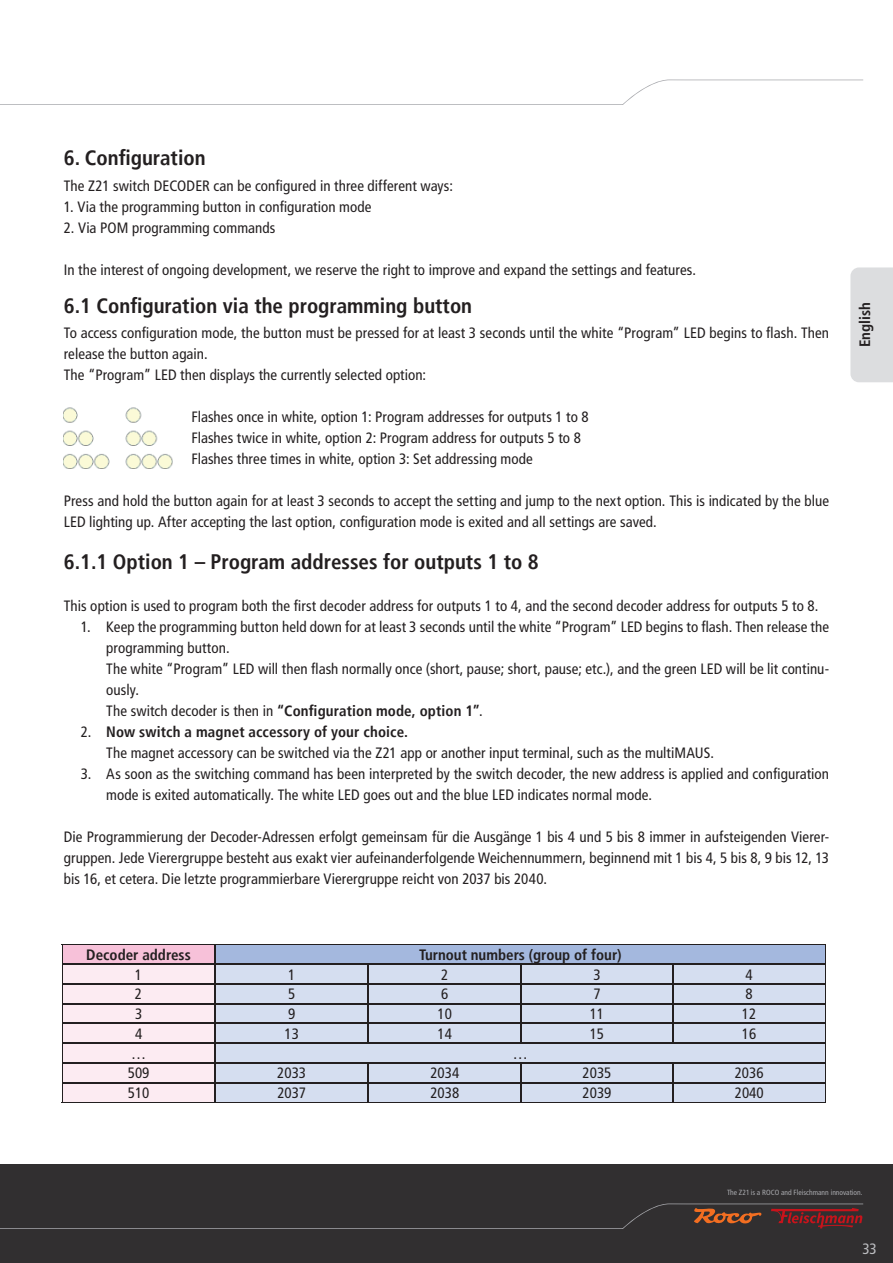
<style>
.page{position:relative;width:893px;height:1263px;background:#fff}
.page>*{position:absolute;margin:0;border:0;box-sizing:border-box;transform-origin:0 0}
.t1{font:700 condensed 21px "Frutiger LT";color:#231f20}
.t2{font:condensed 15px/21px "Frutiger LT";letter-spacing:.005em;color:#231f20}
.t3{font:700 condensed 15px "Frutiger LT";color:#231f20}
.t4{font:condensed 15px "Frutiger LT";color:#bcbdc0}
.t5{font:condensed 7.5px "Frutiger LT";color:#a8a9ad}
.s1{font-weight:700}
</style>
<div class="page">
<div style="left:0;top:1165px;width:893px;height:98px;background:#312f30"></div>
<svg style="left:0;top:80px;width:863px;height:25px"></svg>
<div style="left:850px;top:267px;width:43px;height:115px;background:#dcdddf"></div>
<svg style="left:0;top:1203px;width:863px;height:26px"></svg>
<img style="left:64px;top:407px;width:109px;height:61px">
<div style="left:215px;top:944px;width:611px;height:20px;background:#a4b8de"></div>
<div style="left:216px;top:965px;width:609px;height:137px;background:#d5def0"></div>
<hr style="left:215px;top:963px;width:153px;height:2px;background:#231f20">
<hr style="left:368px;top:963px;width:153px;height:2px;background:#231f20">
<hr style="left:521px;top:963px;width:152px;height:2px;background:#231f20">
<hr style="left:673px;top:963px;width:152px;height:2px;background:#231f20">
<hr style="left:215px;top:983px;width:153px;height:2px;background:#231f20">
<hr style="left:368px;top:983px;width:153px;height:2px;background:#231f20">
<hr style="left:521px;top:983px;width:152px;height:2px;background:#231f20">
<hr style="left:673px;top:983px;width:152px;height:2px;background:#231f20">
<hr style="left:215px;top:1003px;width:153px;height:1px;background:#231f20">
<hr style="left:368px;top:1003px;width:153px;height:1px;background:#231f20">
<hr style="left:521px;top:1003px;width:152px;height:1px;background:#231f20">
<hr style="left:673px;top:1003px;width:152px;height:1px;background:#231f20">
<hr style="left:215px;top:1023px;width:153px;height:1px;background:#231f20">
<hr style="left:368px;top:1023px;width:153px;height:1px;background:#231f20">
<svg style="left:367px;top:965px;width:2px;height:77px"></svg>
<hr style="left:521px;top:1023px;width:152px;height:1px;background:#231f20">
<svg style="left:520px;top:965px;width:2px;height:77px"></svg>
<hr style="left:673px;top:1023px;width:152px;height:1px;background:#231f20">
<svg style="left:672px;top:965px;width:1px;height:77px"></svg>
<hr style="left:215px;top:1042px;width:153px;height:2px;background:#231f20">
<hr style="left:368px;top:1042px;width:153px;height:2px;background:#231f20">
<hr style="left:521px;top:1042px;width:152px;height:2px;background:#231f20">
<hr style="left:673px;top:1042px;width:152px;height:2px;background:#231f20">
<hr style="left:215px;top:1062px;width:153px;height:2px;background:#231f20">
<hr style="left:368px;top:1062px;width:153px;height:2px;background:#231f20">
<hr style="left:521px;top:1062px;width:152px;height:2px;background:#231f20">
<hr style="left:673px;top:1062px;width:152px;height:2px;background:#231f20">
<hr style="left:215px;top:1082px;width:153px;height:1px;background:#231f20">
<hr style="left:368px;top:1082px;width:153px;height:1px;background:#231f20">
<svg style="left:367px;top:1064px;width:2px;height:38px"></svg>
<hr style="left:521px;top:1082px;width:152px;height:1px;background:#231f20">
<svg style="left:520px;top:1064px;width:2px;height:38px"></svg>
<hr style="left:673px;top:1082px;width:152px;height:1px;background:#231f20">
<svg style="left:672px;top:1064px;width:1px;height:38px"></svg>
<hr style="left:62px;top:944px;width:153px;height:1px;background:#231f20">
<hr style="left:215px;top:944px;width:153px;height:1px;background:#231f20">
<hr style="left:368px;top:944px;width:153px;height:1px;background:#231f20">
<hr style="left:521px;top:944px;width:152px;height:1px;background:#231f20">
<hr style="left:673px;top:944px;width:153px;height:1px;background:#231f20">
<svg style="left:62px;top:945px;width:154px;height:157px;background:#e2cfd7"></svg>
<svg style="left:825px;top:945px;width:1px;height:157px"></svg>
<hr style="left:62px;top:1102px;width:153px;height:1px;background:#231f20">
<hr style="left:215px;top:1102px;width:153px;height:1px;background:#231f20">
<hr style="left:368px;top:1102px;width:153px;height:1px;background:#231f20">
<hr style="left:521px;top:1102px;width:152px;height:1px;background:#231f20">
<hr style="left:673px;top:1102px;width:153px;height:1px;background:#231f20">
<h1 class="t1" style="left:64px;top:145px;width:143px">6. Configuration</h1>
<p class="t2" style="left:64px;top:175px;width:391px">The Z21 switch DECODER can be configured in three different ways:</p>
<p class="t2" style="left:64px;top:196px;width:309px">1. Via the programming button in configuration mode</p>
<p class="t2" style="left:64px;top:217px;width:213px">2. Via POM programming commands</p>
<p class="t2" style="left:64px;top:259px;width:634px">In the interest of ongoing development, we reserve the right to improve and expand the settings and features.</p>
<h1 class="t1" style="left:64px;top:293px;width:410px">6.1 Configuration via the programming button</h1>
<p class="t2" style="left:64px;top:322px;width:767px">To access configuration mode, the button must be pressed for at least 3 seconds until the white “Program” LED begins to flash. Then release the button again.<br>The “Program” LED then displays the currently selected option:</p>
<p class="t2" style="left:191px;top:406px;width:399px">Flashes once in white, option 1: Program addresses for outputs 1 to 8<br>Flashes twice in white, option 2: Program address for outputs 5 to 8<br>Flashes three times in white, option 3: Set addressing mode</p>
<p class="t2" style="left:64px;top:490px;width:767px">Press and hold the button again for at least 3 seconds to accept the setting and jump to the next option. This is indicated by the blue<br>LED lighting up. After accepting the last option, configuration mode is exited and all settings are saved.</p>
<h1 class="t1" style="left:64px;top:549px;width:476px">6.1.1 Option 1 – Program addresses for outputs 1 to 8</h1>
<p class="t2" style="left:64px;top:595px;width:756px">This option is used to program both the first decoder address for outputs 1 to 4, and the second decoder address for outputs 5 to 8.</p>
<p class="t2" style="left:106px;top:616px;width:724px;text-indent:-26px">1. Keep the programming button held down for at least 3 seconds until the white “Program” LED begins to flash. Then release the programming button.<br>The white “Program” LED will then flash normally once (short, pause; short, pause; etc.), and the green LED will be lit continu&shy;ously.<br>The switch decoder is then in <span class="s1">“Configuration mode, option 1”</span>.</p>
<p class="t2" style="left:106px;top:721px;width:609px;text-indent:-26px">2. <span class="s1">Now switch a magnet accessory of your choice.<br></span>The magnet accessory can be switched via the Z21 app or another input terminal, such as the multiMAUS.</p>
<p class="t2" style="left:106px;top:763px;width:724px;text-indent:-26px">3. As soon as the switching command has been interpreted by the switch decoder, the new address is applied and configuration mode is exited automatically. The white LED goes out and the blue LED indicates normal mode.</p>
<p class="t2" style="left:64px;top:826px;width:767px;text-align:justify">Die Programmierung der Decoder-Adressen erfolgt gemeinsam für die Ausgänge 1 bis 4 und 5 bis 8 immer in aufsteigenden Vierer&shy;gruppen. Jede Vierergruppe besteht aus exakt vier aufeinanderfolgende Weichennummern, beginnend mit 1 bis 4, 5 bis 8, 9 bis 12, 13 bis 16, et cetera. Die letzte programmierbare Vierergruppe reicht von 2037 bis 2040.</p>
<p class="t3" style="left:86px;top:946px;width:106px">Decoder address</p>
<p class="t3" style="left:419px;top:946px;width:204px">Turnout numbers (group of four)</p>
<p class="t2" style="left:135px;top:964px;width:9px">1</p>
<p class="t2" style="left:288px;top:964px;width:9px">1</p>
<p class="t2" style="left:441px;top:964px;width:9px">2</p>
<p class="t2" style="left:593px;top:964px;width:9px">3</p>
<p class="t2" style="left:745px;top:964px;width:9px">4</p>
<p class="t2" style="left:135px;top:984px;width:9px">2</p>
<p class="t2" style="left:288px;top:984px;width:9px">5</p>
<p class="t2" style="left:441px;top:984px;width:9px">6</p>
<p class="t2" style="left:593px;top:984px;width:9px">7</p>
<p class="t2" style="left:745px;top:984px;width:9px">8</p>
<p class="t2" style="left:135px;top:1003px;width:9px">3</p>
<p class="t2" style="left:288px;top:1003px;width:9px">9</p>
<p class="t2" style="left:438px;top:1003px;width:16px">10</p>
<p class="t2" style="left:590px;top:1003px;width:16px">11</p>
<p class="t2" style="left:742px;top:1003px;width:16px">12</p>
<p class="t2" style="left:135px;top:1023px;width:9px">4</p>
<p class="t2" style="left:284px;top:1023px;width:16px">13</p>
<p class="t2" style="left:438px;top:1023px;width:16px">14</p>
<p class="t2" style="left:590px;top:1023px;width:16px">15</p>
<p class="t2" style="left:742px;top:1023px;width:16px">16</p>
<p class="t2" style="left:131px;top:1043px;width:16px">…</p>
<p class="t2" style="left:513px;top:1043px;width:16px">…</p>
<p class="t2" style="left:128px;top:1063px;width:23px">509</p>
<p class="t2" style="left:277px;top:1063px;width:30px">2033</p>
<p class="t2" style="left:430px;top:1063px;width:30px">2034</p>
<p class="t2" style="left:583px;top:1063px;width:30px">2035</p>
<p class="t2" style="left:735px;top:1063px;width:30px">2036</p>
<p class="t2" style="left:128px;top:1083px;width:23px">510</p>
<p class="t2" style="left:277px;top:1083px;width:30px">2037</p>
<p class="t2" style="left:430px;top:1083px;width:30px">2038</p>
<p class="t2" style="left:583px;top:1083px;width:30px">2039</p>
<p class="t2" style="left:735px;top:1083px;width:30px">2040</p>
<p class="t3" style="left:856px;top:347px;width:47px;rotate:-90deg">English</p>
<p class="t5" style="left:727px;top:1188px;width:137px">The Z21 is a ROCO and Fleischmann innovation.</p>
<p class="t4" style="left:862px;top:1240px;width:16px">33</p>
</div>
